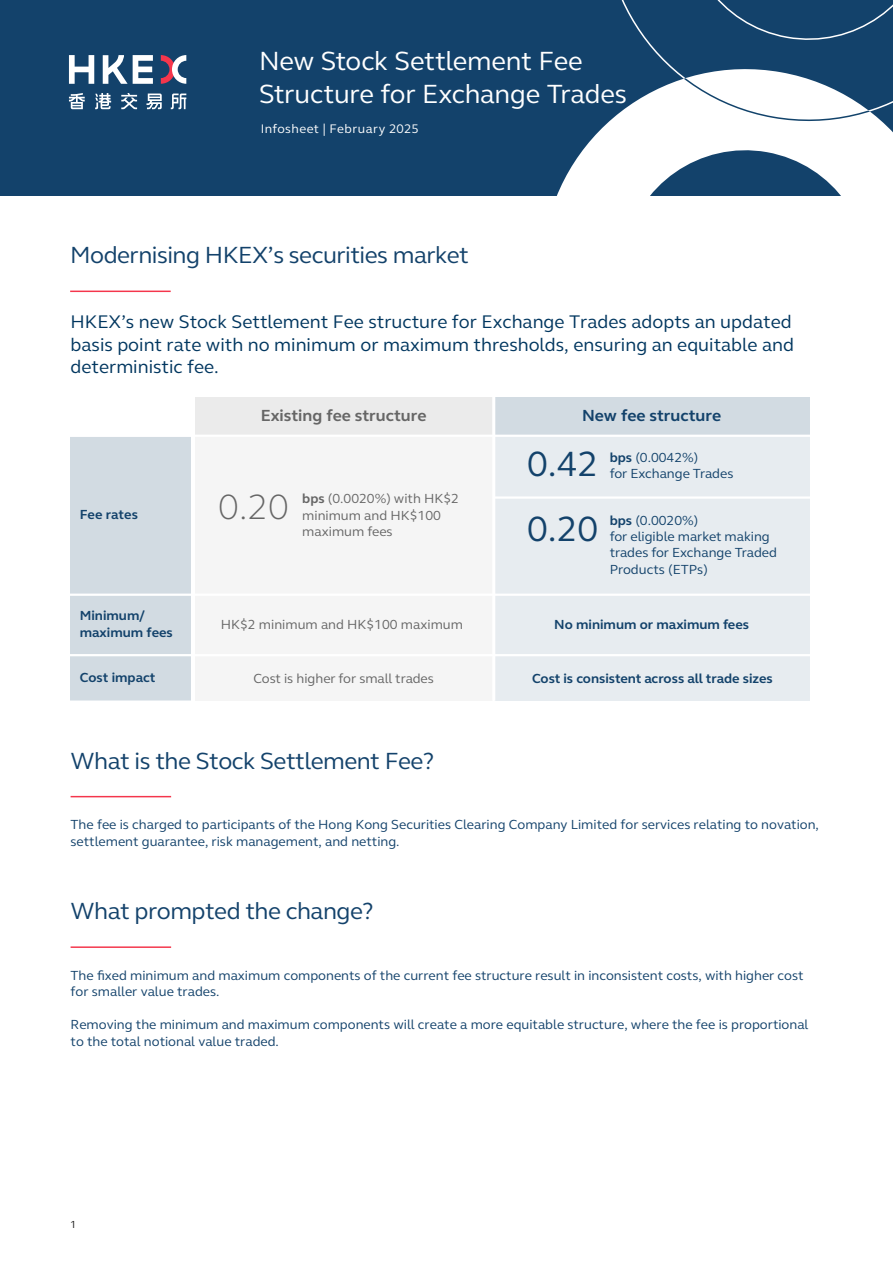
<style>
.page{position:relative;width:893px;height:1263px;background:#fff}
.page>*{position:absolute;margin:0;border:0;box-sizing:border-box;transform-origin:0 0}
.t1{font:36px "FS Elliot Pro";color:#13426b}
.t2{font:300 36px "FS Elliot Pro";color:#666}
.t3{font:27px/33px "FS Elliot Pro";letter-spacing:-.01em;color:#fff}
.t4{font:24px "FS Elliot Pro";letter-spacing:-.02em;color:#13426b}
.t5{font:18.75px/22.5px "FS Elliot Pro";color:#00365f}
.t6{font:700 16.5px "FS Elliot Pro";color:#666}
.t7{font:700 16.5px "FS Elliot Pro";color:#13426b}
.t8{font:13.5px/16.2px "FS Elliot Pro";color:#13426b}
.t9{font:13.5px/16.2px "FS Elliot Pro";color:#666}
.t10{font:700 13.5px/16.2px "FS Elliot Pro";color:#13426b}
.t11{font:12.75px "FS Elliot Pro";letter-spacing:.03em;color:#fff}
.t12{font:10.5px "FS Elliot Pro";color:#1d1d1b}
.s1{font-weight:700}
</style>
<div class="page">
<div style="left:71px;top:436px;width:120px;height:264px;background:#d2dbe2"></div>
<hr style="left:70px;top:291px;width:101px;height:1px;background:#f4364c">
<hr style="left:71px;top:796px;width:100px;height:1px;background:#f4364c">
<hr style="left:71px;top:946px;width:100px;height:2px;background:#f4364c">
<div style="left:195px;top:397px;width:297px;height:303px;background:#f5f5f5"></div>
<div style="left:494px;top:397px;width:315px;height:303px;background:linear-gradient(to bottom,#dee4ea,#ebf0f3)"></div>
<hr style="left:493px;top:496px;width:317px;height:3px;background:#fff">
<hr style="left:493px;top:397px;width:2px;height:304px;background:#fff">
<hr style="left:70px;top:594px;width:752px;height:2px;background:#fff">
<hr style="left:70px;top:435px;width:752px;height:2px;background:#fff">
<hr style="left:70px;top:654px;width:752px;height:2px;background:#fff">
<div style="left:0;top:0;width:893px;height:196px;background:#13426b"></div>
<svg style="left:556px;top:137px;width:337px;height:59px;fill:#fff"></svg>
<svg style="left:593px;top:0;width:300px;height:137px"></svg>
<svg style="left:171px;top:94px;width:15px;height:15px"></svg>
<svg style="left:121px;top:93px;width:16px;height:16px"></svg>
<svg style="left:69px;top:55px;width:25px;height:29px"></svg>
<svg style="left:103px;top:55px;width:50px;height:29px"></svg>
<svg style="left:161px;top:55px;width:25px;height:29px"></svg>
<svg style="left:146px;top:94px;width:16px;height:15px"></svg>
<svg style="left:95px;top:93px;width:16px;height:16px"></svg>
<svg style="left:69px;top:93px;width:16px;height:16px"></svg>
<hr style="left:0;top:210px;width:892px;height:1px;background:#7dc9c9">
<hr style="left:0;top:229px;width:231px;height:1px;background:#f4364c">
<h2 class="t3" style="left:259px;top:44px;width:369px">New Stock Settlement Fee<br>Structure for Exchange Trades</h2>
<p class="t11" style="left:261px;top:121px;width:160px">Infosheet | February 2025</p>
<h3 class="t4" style="left:70px;top:239px;width:400px">Modernising HKEX’s securities market</h3>
<h3 class="t5" style="left:71px;top:310px;width:725px">HKEX’s new Stock Settlement Fee structure for Exchange Trades adopts an updated basis point rate with no minimum or maximum thresholds, ensuring an equitable and deterministic fee.</h3>
<p class="t10" style="left:80px;top:506px;width:60px">Fee rates</p>
<p class="t10" style="left:80px;top:607px;width:95px">Minimum/ maximum fees</p>
<p class="t10" style="left:80px;top:669px;width:77px">Cost impact</p>
<p class="t6" style="left:261px;top:405px;width:167px">Existing fee structure</p>
<h1 class="t2" style="left:218px;top:483px;width:72px">0.20</h1>
<p class="t9" style="left:302px;top:490px;width:158px"><span class="s1">bps</span> (0.0020%) with HK$2 minimum and HK$100 maximum fees</p>
<p class="t9" style="left:221px;top:616px;width:244px">HK$2 minimum and HK$100 maximum</p>
<p class="t9" style="left:253px;top:669px;width:182px">Cost is higher for small trades</p>
<h3 class="t4" style="left:71px;top:744px;width:365px">What is the Stock Settlement Fee?</h3>
<p class="t7" style="left:582px;top:405px;width:141px">New fee structure</p>
<h1 class="t1" style="left:527px;top:440px;width:73px">0.42</h1>
<p class="t8" style="left:610px;top:449px;width:125px"><span class="s1">bps</span> (0.0042%)<br>for Exchange Trades</p>
<h1 class="t1" style="left:527px;top:504px;width:73px">0.20</h1>
<p class="t8" style="left:610px;top:512px;width:169px"><span class="s1">bps</span> (0.0020%)<br>for eligible market making trades for Exchange Traded<br>Products (ETPs)</p>
<p class="t10" style="left:554px;top:616px;width:196px">No minimum or maximum fees</p>
<p class="t10" style="left:532px;top:670px;width:242px">Cost is consistent across all trade sizes</p>
<p class="t8" style="left:71px;top:816px;width:750px">The fee is charged to participants of the Hong Kong Securities Clearing Company Limited for services relating to novation, settlement guarantee, risk management, and netting.</p>
<h3 class="t4" style="left:71px;top:895px;width:304px">What prompted the change?</h3>
<p class="t8" style="left:71px;top:966px;width:734px">The fixed minimum and maximum components of the current fee structure result in inconsistent costs, with higher cost for smaller value trades.</p>
<p class="t8" style="left:71px;top:1016px;width:739px">Removing the minimum and maximum components will create a more equitable structure, where the fee is proportional to the total notional value traded.</p>
<p class="t12" style="left:70px;top:1217px;width:8px">1</p>
</div>
